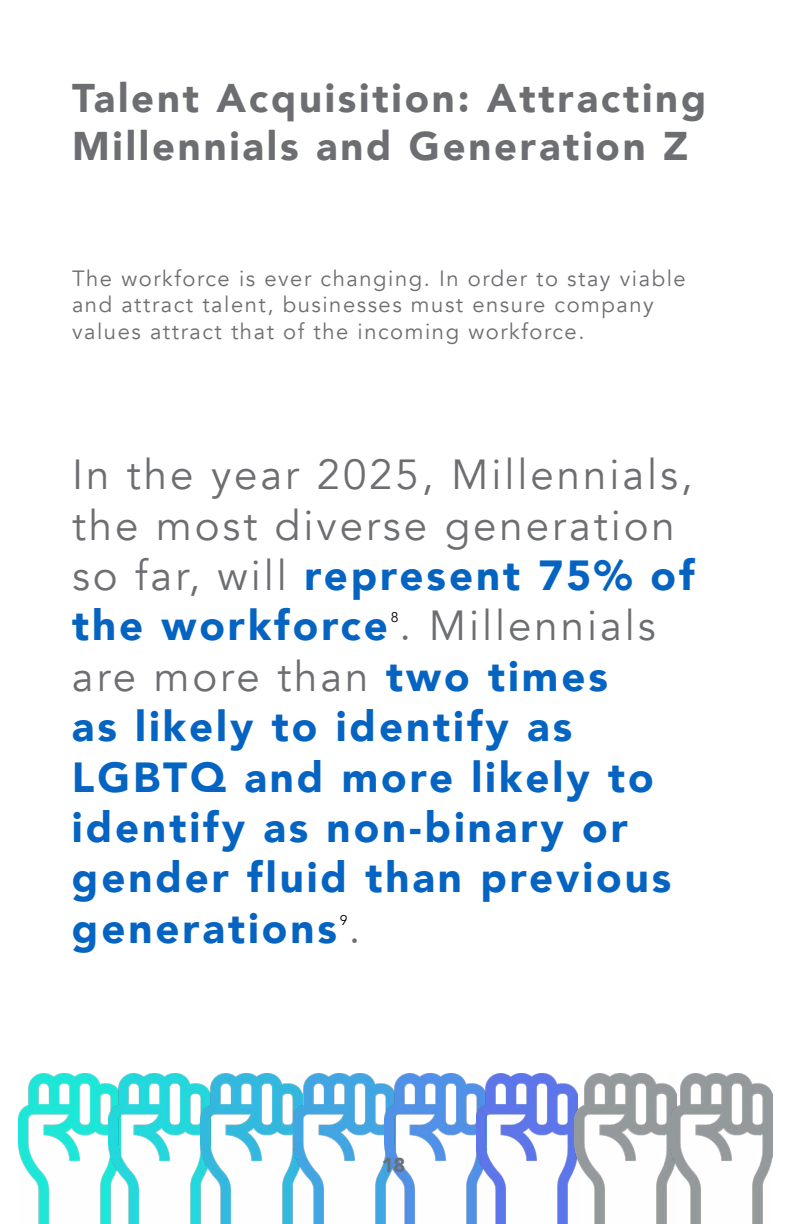
<style>
.page{position:relative;width:792px;height:1224px;background:#fff}
.page>*{position:absolute;margin:0;border:0;box-sizing:border-box;transform-origin:0 0}
.t1{font:900 42px/50.4px "Avenir";letter-spacing:.07em;color:#0563c1}
.t2{font:42px/50.4px "Avenir";letter-spacing:.07em;color:#6d6e71}
.t3{font:900 40px/48px "Avenir";letter-spacing:.07em;color:#6d6e71}
.t4{font:22px/26.4px "Avenir";letter-spacing:.07em;color:#6d6e71}
.t5{font:900 20px "Avenir";color:#6d6e71}
.t6{font:14px "Avenir";color:#000}
.s1{font-weight:900;color:#0563c1}
.s2{font-weight:400;color:#6d6e71}
</style>
<div class="page">
<img style="left:19px;top:1074px;width:90px;height:150px">
<img style="left:109px;top:1074px;width:92px;height:150px">
<img style="left:201px;top:1074px;width:93px;height:150px">
<img style="left:294px;top:1074px;width:91px;height:150px">
<img style="left:385px;top:1074px;width:91px;height:150px">
<img style="left:476px;top:1074px;width:99px;height:150px">
<img style="left:575px;top:1074px;width:96px;height:150px">
<img style="left:671px;top:1074px;width:102px;height:150px">
<h2 class="t3" style="left:72px;top:73px;width:636px">Talent Acquisition: Attracting<br>Millennials and Generation Z</h2>
<p class="t4" style="left:72px;top:266px;width:615px">The workforce is ever changing. In order to stay viable and attract talent, businesses must ensure company values attract that of the incoming workforce.</p>
<h1 class="t2" style="left:72px;top:450px;width:624px">In the year 2025, Millennials, the most diverse generation so far, will <span class="s1">represent 75% of the workforce</span> . Millennials</h1>
<p class="t6" style="left:391px;top:609px;width:9px">8</p>
<h1 class="t1" style="left:72px;top:650px;width:601px"><span class="s2">are more than</span> two times<br>as likely to identify as<br>LGBTQ and more likely to identify as non-binary or gender fluid than previous generations <span class="s2">.</span></h1>
<p class="t6" style="left:340px;top:912px;width:9px">9</p>
<p class="t5" style="left:382px;top:1148px;width:25px">18</p>
</div>
